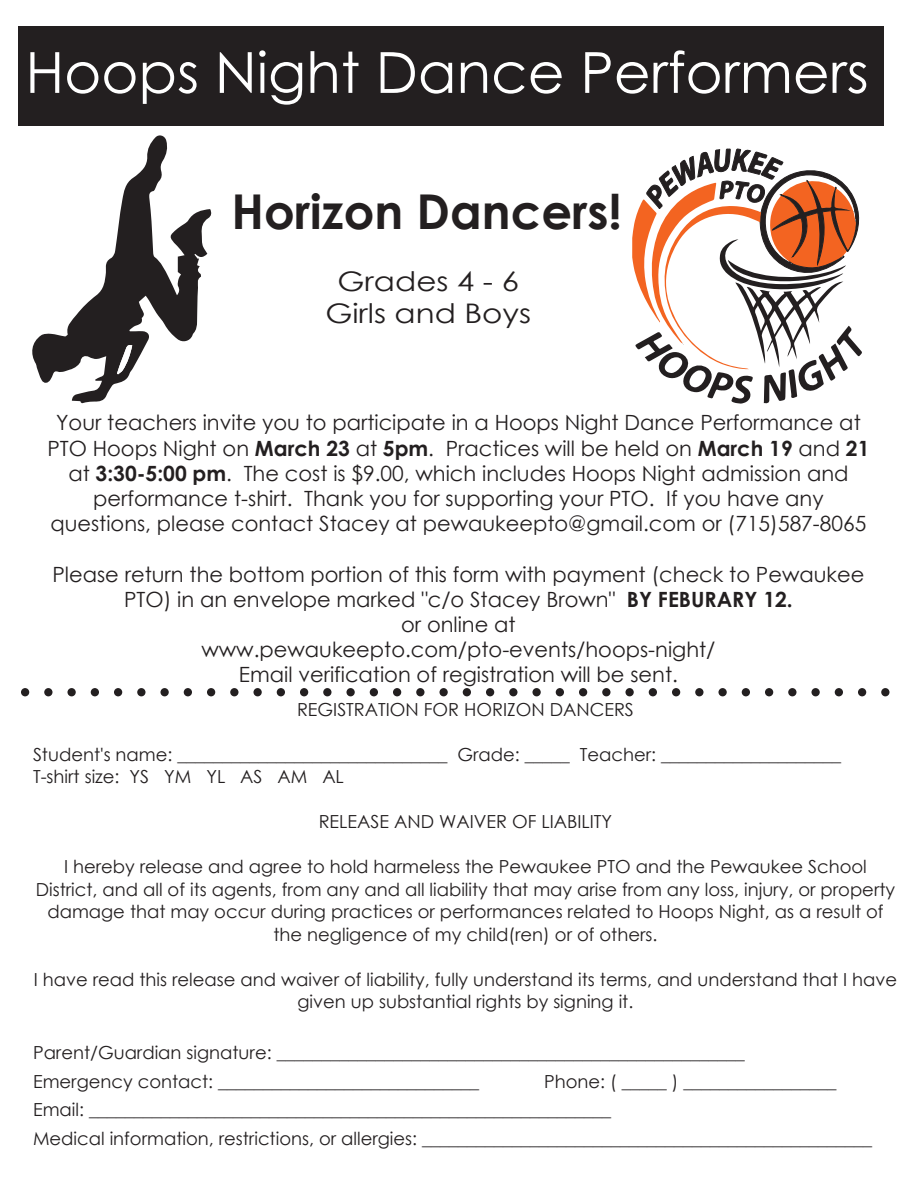
<style>
.page{position:relative;width:918px;height:1188px;background:#fff}
.page>*{position:absolute;margin:0;border:0;box-sizing:border-box;transform-origin:0 0}
.t1{font:56.7px "Century Gothic";color:#fff}
.t2{font:700 48px "Century Gothic";color:#231f20}
.t3{font:27px/32.4px "Century Gothic";color:#231f20;text-align:center;scale:1.15 1}
.t4{font:21px/25.2px "Century Gothic";color:#231f20;text-align:center}
.t5{font:18px/22.5px "Century Gothic";color:#231f20}
.s1{font-weight:700}
</style>
<div class="page">
<div style="left:18px;top:26px;width:866px;height:100px;background:#231f20"></div>
<svg style="left:32px;top:135px;width:180px;height:269px"></svg>
<svg style="left:117px;top:344px;width:15px;height:30px"></svg>
<div style="left:21px;top:688px;width:8px;height:8px;background:#231f20;border-radius:50%"></div>
<div style="left:44px;top:688px;width:9px;height:8px;background:#231f20;border-radius:50%"></div>
<div style="left:67px;top:688px;width:9px;height:8px;background:#231f20;border-radius:50%"></div>
<div style="left:91px;top:688px;width:8px;height:8px;background:#231f20;border-radius:50%"></div>
<div style="left:114px;top:688px;width:8px;height:8px;background:#231f20;border-radius:50%"></div>
<div style="left:137px;top:688px;width:9px;height:8px;background:#231f20;border-radius:50%"></div>
<div style="left:160px;top:688px;width:9px;height:8px;background:#231f20;border-radius:50%"></div>
<div style="left:184px;top:688px;width:8px;height:8px;background:#231f20;border-radius:50%"></div>
<div style="left:207px;top:688px;width:8px;height:8px;background:#231f20;border-radius:50%"></div>
<div style="left:230px;top:688px;width:9px;height:8px;background:#231f20;border-radius:50%"></div>
<div style="left:253px;top:688px;width:9px;height:8px;background:#231f20;border-radius:50%"></div>
<div style="left:277px;top:688px;width:8px;height:8px;background:#231f20;border-radius:50%"></div>
<div style="left:300px;top:688px;width:8px;height:8px;background:#231f20;border-radius:50%"></div>
<div style="left:323px;top:688px;width:9px;height:8px;background:#231f20;border-radius:50%"></div>
<div style="left:346px;top:688px;width:9px;height:8px;background:#231f20;border-radius:50%"></div>
<div style="left:370px;top:688px;width:8px;height:8px;background:#231f20;border-radius:50%"></div>
<div style="left:393px;top:688px;width:8px;height:8px;background:#231f20;border-radius:50%"></div>
<div style="left:416px;top:688px;width:9px;height:8px;background:#231f20;border-radius:50%"></div>
<div style="left:439px;top:688px;width:9px;height:8px;background:#231f20;border-radius:50%"></div>
<div style="left:463px;top:688px;width:8px;height:8px;background:#231f20;border-radius:50%"></div>
<div style="left:486px;top:688px;width:8px;height:8px;background:#231f20;border-radius:50%"></div>
<div style="left:509px;top:688px;width:9px;height:8px;background:#231f20;border-radius:50%"></div>
<div style="left:532px;top:688px;width:9px;height:8px;background:#231f20;border-radius:50%"></div>
<div style="left:556px;top:688px;width:8px;height:8px;background:#231f20;border-radius:50%"></div>
<div style="left:579px;top:688px;width:8px;height:8px;background:#231f20;border-radius:50%"></div>
<div style="left:602px;top:688px;width:9px;height:8px;background:#231f20;border-radius:50%"></div>
<div style="left:625px;top:688px;width:9px;height:8px;background:#231f20;border-radius:50%"></div>
<div style="left:649px;top:688px;width:8px;height:8px;background:#231f20;border-radius:50%"></div>
<div style="left:672px;top:688px;width:8px;height:8px;background:#231f20;border-radius:50%"></div>
<div style="left:695px;top:688px;width:9px;height:8px;background:#231f20;border-radius:50%"></div>
<div style="left:718px;top:688px;width:9px;height:8px;background:#231f20;border-radius:50%"></div>
<div style="left:742px;top:688px;width:8px;height:8px;background:#231f20;border-radius:50%"></div>
<div style="left:765px;top:688px;width:8px;height:8px;background:#231f20;border-radius:50%"></div>
<div style="left:788px;top:688px;width:9px;height:8px;background:#231f20;border-radius:50%"></div>
<div style="left:811px;top:688px;width:9px;height:8px;background:#231f20;border-radius:50%"></div>
<div style="left:835px;top:688px;width:8px;height:8px;background:#231f20;border-radius:50%"></div>
<div style="left:858px;top:688px;width:8px;height:8px;background:#231f20;border-radius:50%"></div>
<div style="left:881px;top:688px;width:9px;height:8px;background:#231f20;border-radius:50%"></div>
<svg style="left:632px;top:148px;width:230px;height:256px"></svg>
<h1 class="t1" style="left:26px;top:33px;width:845px">Hoops Night Dance Performers</h1>
<h2 class="t2" style="left:231px;top:175px;width:392px">Horizon Dancers!</h2>
<h3 class="t3" style="left:325px;top:264px;width:180px">Grades 4 - 6<br>Girls and Boys</h3>
<p class="t4" style="left:47px;top:410px;width:824px">Your teachers invite you to participate in a Hoops Night Dance Performance at PTO Hoops Night on <span class="s1">March 23</span> at <span class="s1">5pm</span>. Practices will be held on <span class="s1">March 19</span> and <span class="s1">21 </span>at <span class="s1">3:30-5:00 pm</span>. The cost is $9.00, which includes Hoops Night admission and performance t-shirt. Thank you for supporting your PTO. If you have any questions, please contact Stacey at pewaukeepto@gmail.com or (715)587-8065</p>
<p class="t4" style="left:53px;top:561px;width:813px">Please return the bottom portion of this form with payment (check to Pewaukee PTO) in an envelope marked "c/o Stacey Brown" <span class="s1">BY FEBURARY 12.<br></span>or online at<br>www.pewaukeepto.com/pto-events/hoops-night/<br>Email verification of registration will be sent.</p>
<p class="t5" style="left:297px;top:698px;width:338px">REGISTRATION FOR HORIZON DANCERS</p>
<p class="t5" style="left:33px;top:743px;width:810px">Student's name: ______________________________ Grade: _____ Teacher: ____________________<br>T-shirt size: YS YM YL AS AM AL</p>
<p class="t5" style="left:319px;top:810px;width:295px">RELEASE AND WAIVER OF LIABILITY</p>
<p class="t5" style="left:36px;top:855px;width:861px;text-align:center">I hereby release and agree to hold harmeless the Pewaukee PTO and the Pewaukee School District, and all of its agents, from any and all liability that may arise from any loss, injury, or property damage that may occur during practices or performances related to Hoops Night, as a result of the negligence of my child(ren) or of others.</p>
<p class="t5" style="left:34px;top:968px;width:865px;text-align:center">I have read this release and waiver of liability, fully understand its terms, and understand that I have given up substantial rights by signing it.</p>
<p class="t5" style="left:33px;top:1038px;width:713px;line-height:28.5px">Parent/Guardian signature: ____________________________________________________<br>Emergency contact: _____________________________</p>
<p class="t5" style="left:33px;top:1067px;width:841px;line-height:28.5px;text-indent:511px">Phone: ( _____ ) _________________<br>Email: __________________________________________________________<br>Medical information, restrictions, or allergies: __________________________________________________</p>
</div>
